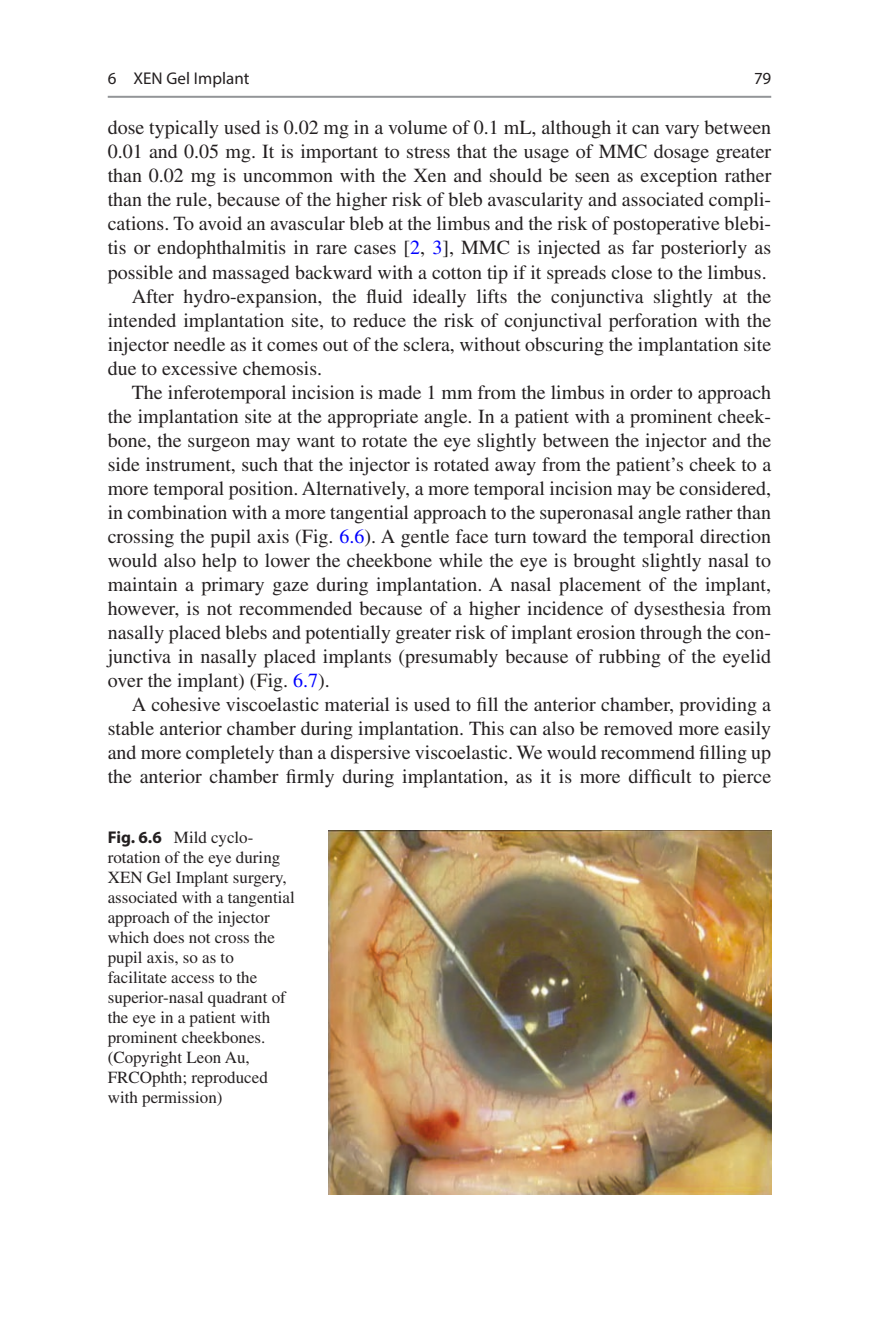
<style>
.page{position:relative;width:879px;height:1333px;background:#fff}
.page>*{position:absolute;margin:0;border:0;box-sizing:border-box;transform-origin:0 0}
.t1{font:20px "Xnywjt Times LT Std";color:#231f20}
.t2{font:17px/20px "Xnywjt Times LT Std";color:#231f20}
.t3{font:17px "Rjxrrn Myriad Pro";letter-spacing:.005em;color:#231f20}
.s1{color:#00f}
.s2{font-family:"Glybty Myriad Pro";font-weight:700}
</style>
<div class="page">
<img style="left:329px;top:830px;width:442px;height:364px">
<hr style="left:108px;top:96px;width:663px;height:2px;background:#939598">
<p class="t3" style="left:108px;top:68px;width:143px">6 XEN Gel Implant</p>
<p class="t3" style="left:754px;top:68px;width:19px">79</p>
<p class="t1" style="left:108px;top:116px;width:665px">dose typically used is 0.02 mg in a volume of 0.1 mL, although it can vary between</p>
<p class="t1" style="left:108px;top:140px;width:665px">0.01 and 0.05 mg. It is important to stress that the usage of MMC dosage greater</p>
<p class="t1" style="left:108px;top:164px;width:665px">than 0.02 mg is uncommon with the Xen and should be seen as exception rather</p>
<p class="t1" style="left:108px;top:188px;width:665px">than the rule, because of the higher risk of bleb avascularity and associated compli-</p>
<p class="t1" style="left:108px;top:212px;width:665px">cations. To avoid an avascular bleb at the limbus and the risk of postoperative blebi-</p>
<p class="t1" style="left:108px;top:236px;width:665px">tis or endophthalmitis in rare cases [<span class="s1">2</span>, <span class="s1">3</span>], MMC is injected as far posteriorly as</p>
<p class="t1" style="left:108px;top:260px;width:660px">possible and massaged backward with a cotton tip if it spreads close to the limbus.</p>
<p class="t1" style="left:132px;top:284px;width:641px">After hydro-expansion, the fluid ideally lifts the conjunctiva slightly at the</p>
<p class="t1" style="left:108px;top:308px;width:665px">intended implantation site, to reduce the risk of conjunctival perforation with the</p>
<p class="t1" style="left:108px;top:332px;width:665px">injector needle as it comes out of the sclera, without obscuring the implantation site</p>
<p class="t1" style="left:108px;top:356px;width:216px">due to excessive chemosis.</p>
<p class="t1" style="left:132px;top:380px;width:641px">The inferotemporal incision is made 1 mm from the limbus in order to approach</p>
<p class="t1" style="left:108px;top:404px;width:665px">the implantation site at the appropriate angle. In a patient with a prominent cheek-</p>
<p class="t1" style="left:108px;top:428px;width:665px">bone, the surgeon may want to rotate the eye slightly between the injector and the</p>
<p class="t1" style="left:108px;top:452px;width:665px">side instrument, such that the injector is rotated away from the patient’s cheek to a</p>
<p class="t1" style="left:108px;top:476px;width:665px">more temporal position. Alternatively, a more temporal incision may be considered,</p>
<p class="t1" style="left:108px;top:500px;width:665px">in combination with a more tangential approach to the superonasal angle rather than</p>
<p class="t1" style="left:108px;top:524px;width:665px">crossing the pupil axis (Fig. <span class="s1">6.6</span>). A gentle face turn toward the temporal direction</p>
<p class="t1" style="left:108px;top:548px;width:665px">would also help to lower the cheekbone while the eye is brought slightly nasal to</p>
<p class="t1" style="left:108px;top:572px;width:665px">maintain a primary gaze during implantation. A nasal placement of the implant,</p>
<p class="t1" style="left:108px;top:596px;width:665px">however, is not recommended because of a higher incidence of dysesthesia from</p>
<p class="t1" style="left:108px;top:620px;width:665px">nasally placed blebs and potentially greater risk of implant erosion through the con-</p>
<p class="t1" style="left:108px;top:644px;width:665px">junctiva in nasally placed implants (presumably because of rubbing of the eyelid</p>
<p class="t1" style="left:108px;top:668px;width:224px">over the implant) (Fig. <span class="s1">6.7</span>).</p>
<p class="t1" style="left:132px;top:692px;width:641px">A cohesive viscoelastic material is used to fill the anterior chamber, providing a</p>
<p class="t1" style="left:108px;top:716px;width:665px">stable anterior chamber during implantation. This can also be removed more easily</p>
<p class="t1" style="left:108px;top:740px;width:665px">and more completely than a dispersive viscoelastic. We would recommend filling up</p>
<p class="t1" style="left:108px;top:764px;width:665px">the anterior chamber firmly during implantation, as it is more difficult to pierce</p>
<p class="t2" style="left:108px;top:827px;width:189px"><span class="s2">Fig. 6.6</span> Mild cyclo&shy;rotation of the eye during<br>XEN Gel Implant surgery, associated with a tangential approach of the injector which does not cross the pupil axis, so as to facilitate access to the superior-nasal quadrant of the eye in a patient with prominent cheekbones. (Copyright Leon Au,<br>FRCOphth; reproduced with permission)</p>
</div>
